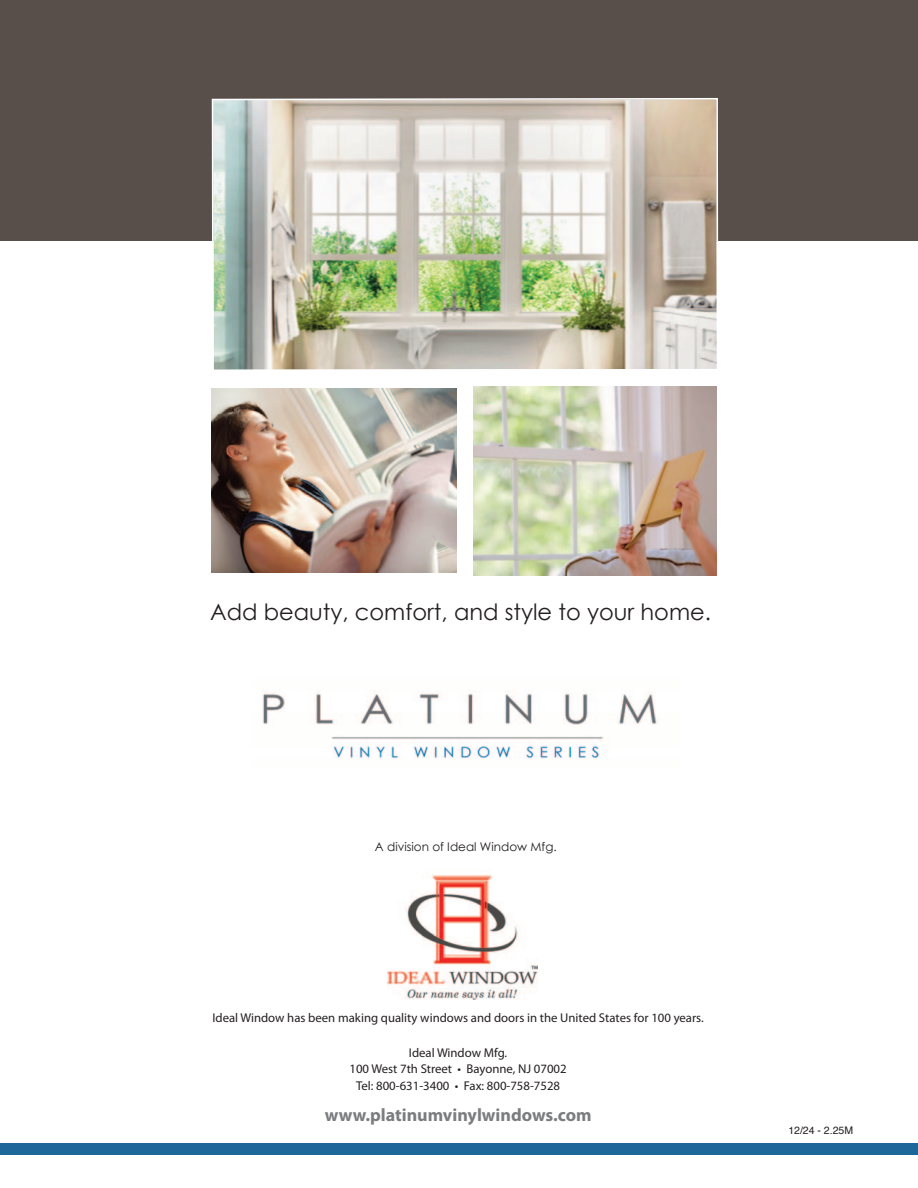
<style>
.page{position:relative;width:918px;height:1188px;background:#fff}
.page>*{position:absolute;margin:0;border:0;box-sizing:border-box;transform-origin:0 0}
.t1{font:22.5px "Century Gothic";color:#231f20}
.t2{font:700 18px "Myriad Pro";color:#7a7c7f}
.t3{font:12.75px "Myriad Pro";color:#231f20}
.t4{font:12px "Century Gothic";color:#231f20}
.t5{font:10.5px "Helvetica";color:#231f20}
</style>
<div class="page">
<div style="left:0;top:0;width:918px;height:240px;background:#584f4a"></div>
<img style="left:211px;top:98px;width:508px;height:272px">
<div style="left:0;top:1143px;width:918px;height:12px;background:#1e679a"></div>
<div style="left:212px;top:387px;width:245px;height:189px;background:linear-gradient(to right,#fff,#fff)"></div>
<img style="left:212px;top:389px;width:245px;height:183px">
<img style="left:474px;top:387px;width:243px;height:189px">
<img style="left:262px;top:691px;width:395px;height:68px">
<img style="left:388px;top:874px;width:149px;height:126px">
<p class="t1" style="left:210px;top:597px;width:502px">Add beauty, comfort, and style to your home.</p>
<p class="t4" style="left:375px;top:839px;width:183px">A division of Ideal Window Mfg.</p>
<p class="t3" style="left:212px;top:1013px;width:493px">Ideal Window has been making quality windows and doors in the United States for 100 years.</p>
<p class="t3" style="left:409px;top:1048px;width:100px">Ideal Window Mfg.</p>
<p class="t3" style="left:350px;top:1064px;width:219px">100 West 7th Street • Bayonne, NJ 07002</p>
<p class="t3" style="left:356px;top:1081px;width:206px">Tel: 800-631-3400 • Fax: 800-758-7528</p>
<p class="t2" style="left:325px;top:1104px;width:268px">www.platinumvinylwindows.com</p>
<p class="t5" style="left:788px;top:1126px;width:66px">12/24 - 2.25M</p>
</div>
